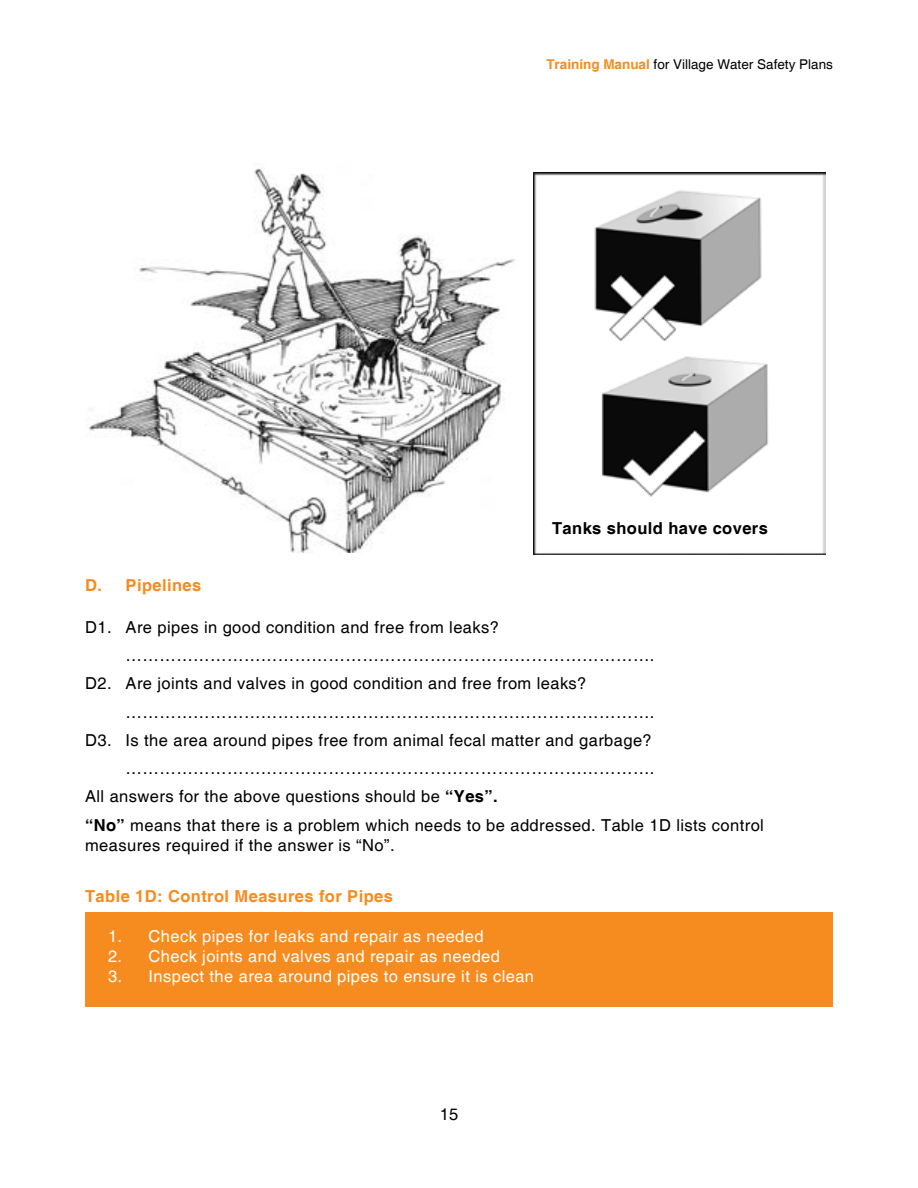
<style>
.page{position:relative;width:918px;height:1188px;background:#fff}
.page>*{position:absolute;margin:0;border:0;box-sizing:border-box;transform-origin:0 0}
.t1{font:16.5px "Helvetica";letter-spacing:.025em;color:#000}
.t2{font:16.5px "Helvetica";letter-spacing:.025em;color:#fff}
.t3{font:700 16.5px "Helvetica";letter-spacing:.025em;color:#f68b1f}
.t4{font:700 16.5px "Helvetica";letter-spacing:.025em;color:#000}
.t5{font:13.5px "Helvetica";color:#000}
.s1{font-weight:700;color:#f68b1f}
.s2{font-weight:700}
</style>
<div class="page">
<div style="left:86px;top:912px;width:747px;height:94px;background:#f68b1f"></div>
<img style="left:89px;top:168px;width:427px;height:384px">
<img style="left:533px;top:172px;width:292px;height:382px">
<p class="t5" style="left:546px;top:56px;width:288px"><span class="s1">Training Manual</span> for Village Water Safety Plans</p>
<p class="t4" style="left:552px;top:518px;width:217px">Tanks should have covers</p>
<p class="t3" style="left:85px;top:575px;width:118px">D. Pipelines</p>
<p class="t1" style="left:85px;top:617px;width:415px">D1. Are pipes in good condition and free from leaks?</p>
<p class="t1" style="left:126px;top:646px;width:530px">………………………………………………………………………………….</p>
<p class="t1" style="left:85px;top:674px;width:503px">D2. Are joints and valves in good condition and free from leaks?</p>
<p class="t1" style="left:126px;top:702px;width:530px">………………………………………………………………………………….</p>
<p class="t1" style="left:85px;top:730px;width:568px">D3. Is the area around pipes free from animal fecal matter and garbage?</p>
<p class="t1" style="left:126px;top:759px;width:530px">………………………………………………………………………………….</p>
<p class="t1" style="left:85px;top:787px;width:414px">All answers for the above questions should be <span class="s2">“Yes”.</span></p>
<p class="t1" style="left:85px;top:815px;width:680px"><span class="s2">“No”</span> means that there is a problem which needs to be addressed. Table 1D lists control</p>
<p class="t1" style="left:85px;top:835px;width:311px">measures required if the answer is “No”.</p>
<p class="t3" style="left:85px;top:886px;width:309px">Table 1D: Control Measures for Pipes</p>
<p class="t2" style="left:108px;top:927px;width:377px">1. Check pipes for leaks and repair as needed</p>
<p class="t2" style="left:108px;top:947px;width:394px">2. Check joints and valves and repair as needed</p>
<p class="t2" style="left:108px;top:966px;width:428px">3. Inspect the area around pipes to ensure it is clean</p>
<p class="t1" style="left:440px;top:1105px;width:20px">15</p>
</div>
